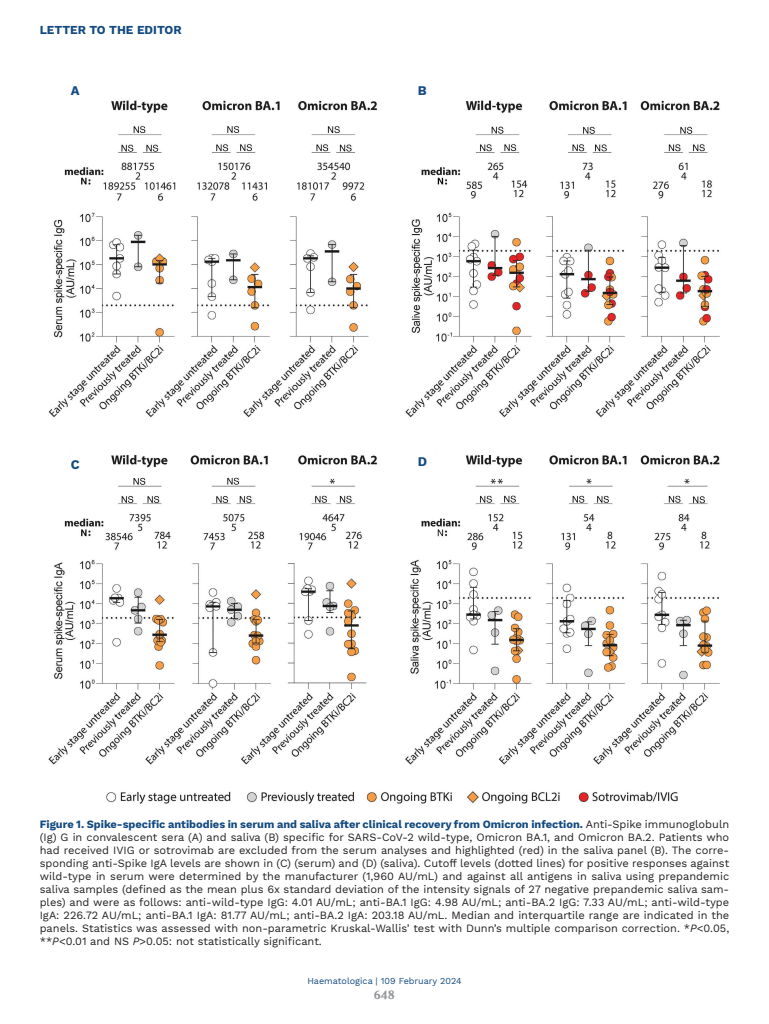
<style>
.page{position:relative;width:769px;height:1024px;background:#fff}
.page>*{position:absolute;margin:0;border:0;box-sizing:border-box;transform-origin:0 0}
.LETTERE_Figure{font:700 13px "Work Sans";color:#134a80}
.t1{font:700 12px "Work Sans";color:#134a80}
.t2{font:700 12px "Volkhov";color:#939598}
.DIDA_Figura{font:11px/13px "Work Sans";color:#231f20;text-align:justify}
.t3{font:9px "Work Sans";color:#134a80}
.s1{font-weight:700;color:#134a80}
.s2{font-style:italic}
</style>
<div class="page">
<img style="left:48px;top:100px;width:672px;height:704px">
<p class="t1" style="left:40px;top:23px;width:143px">LETTER TO THE EDITOR</p>
<p class="LETTERE_Figure" style="left:71px;top:83px;width:10px">A</p>
<p class="LETTERE_Figure" style="left:418px;top:83px;width:10px">B</p>
<p class="LETTERE_Figure" style="left:71px;top:457px;width:10px">C</p>
<p class="LETTERE_Figure" style="left:418px;top:454px;width:11px">D</p>
<p class="DIDA_Figura" style="left:40px;top:818px;width:690px"><span class="s1">Figure 1. Spike-specific antibodies in serum and saliva after clinical recovery from Omicron infection.</span> Anti-Spike immunoglobuln (Ig) G in convalescent sera (A) and saliva (B) specific for SARS-CoV-2 wild-type, Omicron BA.1, and Omicron BA.2. Patients who had received IVIG or sotrovimab are excluded from the serum analyses and highlighted (red) in the saliva panel (B). The corre&shy;sponding anti-Spike IgA levels are shown in (C) (serum) and (D) (saliva). Cutoff levels (dotted lines) for positive responses against wild-type in serum were determined by the manufacturer (1,960 AU/mL) and against all antigens in saliva using prepandemic saliva samples (defined as the mean plus 6x standard deviation of the intensity signals of 27 negative prepandemic saliva sam&shy;ples) and were as follows: anti-wild-type IgG: 4.01 AU/mL; anti-BA.1 IgG: 4.98 AU/mL; anti-BA.2 IgG: 7.33 AU/mL; anti-wild-type IgA: 226.72 AU/mL; anti-BA.1 IgA: 81.77 AU/mL; anti-BA.2 IgA: 203.18 AU/mL. Median and interquartile range are indicated in the panels. Statistics was assessed with non-parametric Kruskal-Wallis’ test with Dunn’s multiple comparison correction. *<span class="s2">P</span>&lt;0.05, **<span class="s2">P</span>&lt;0.01 and NS <span class="s2">P</span>&gt;0.05: not statistically significant.</p>
<p class="t3" style="left:307px;top:975px;width:156px">Haematologica | 109 February 2024</p>
<p class="t2" style="left:374px;top:987px;width:23px">648</p>
</div>
